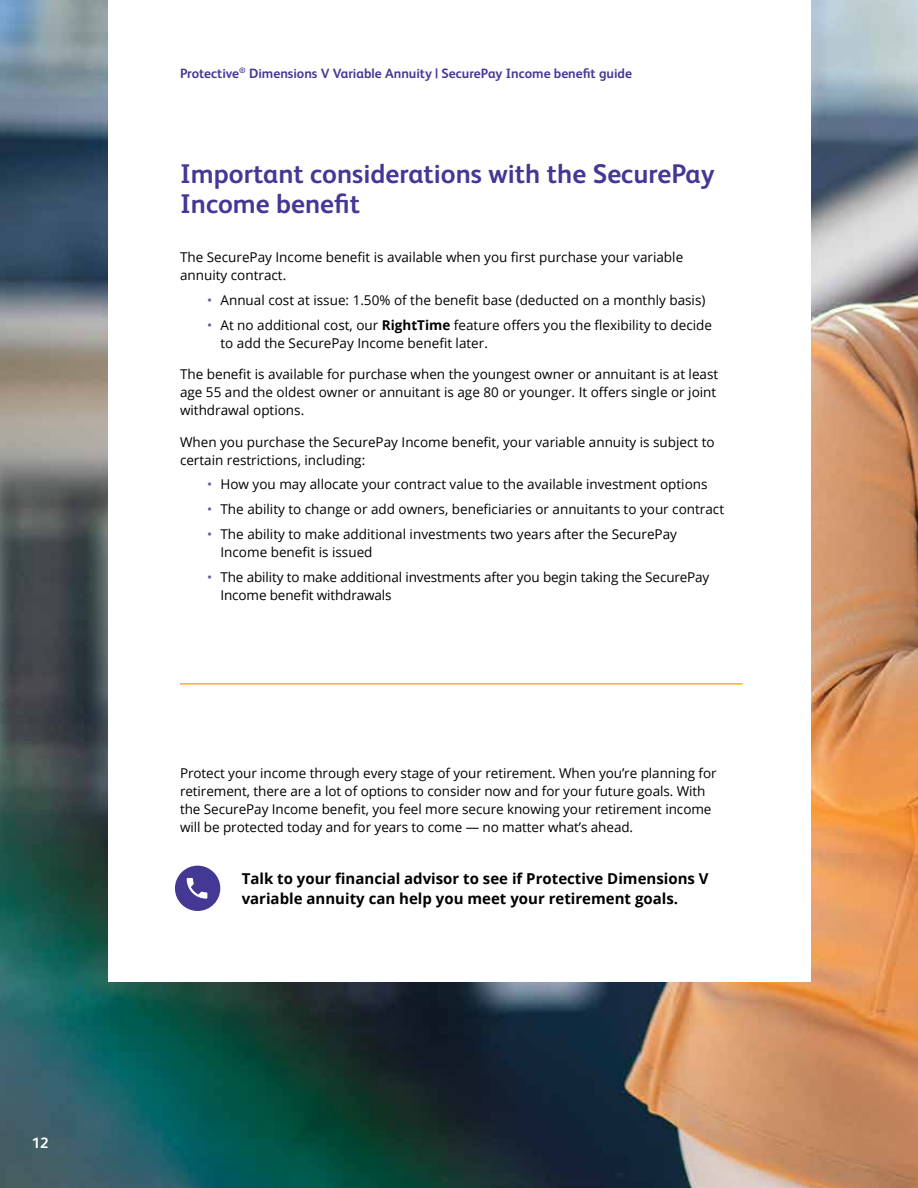
<style>
.page{position:relative;width:918px;height:1188px;background:#fff}
.page>*{position:absolute;margin:0;border:0;box-sizing:border-box;transform-origin:0 0}
.t1{font:700 27px/30px "FS Albert Pro";color:#443895}
.t2{font:700 15px/19.5px "Open Sans";color:#000}
.t3{font:700 15px "FS Albert Pro";color:#fff}
.t4{font:13.5px/18px "Open Sans";color:#000}
.t5{font:700 13.5px "FS Albert Pro";color:#443895}
.s1{color:#6756a5}
.s2{font-weight:700}
</style>
<div class="page">
<img style="left:0;top:0;width:918px;height:1188px">
<div style="left:108px;top:0;width:702px;height:982px;background:#fff"></div>
<div style="left:175px;top:866px;width:45px;height:45px;background:#443895;border-radius:50%"></div>
<svg style="left:187px;top:878px;width:20px;height:21px"></svg>
<hr style="left:180px;top:683px;width:562px;height:2px;background:#fcaf17">
<p class="t3" style="left:32px;top:1132px;width:18px">12</p>
<p class="t5" style="left:180px;top:64px;width:454px">Protective<sup>®</sup> Dimensions V Variable Annuity | SecurePay Income benefit guide</p>
<h1 class="t1" style="left:180px;top:157px;width:536px">Important considerations with the SecurePay<br>Income benefit</h1>
<p class="t4" style="left:180px;top:248px;width:505px">The SecurePay Income benefit is available when you first purchase your variable annuity contract.</p>
<p class="t4" style="left:207px;top:291px;width:500px"><span class="s1">•</span> Annual cost at issue: 1.50% of the benefit base (deducted on a monthly basis)</p>
<p class="t4" style="left:220px;top:316px;width:493px;text-indent:-14px"><span class="s1">•</span> At no additional cost, our <span class="s2">RightTime</span> feature offers you the flexibility to decide to add the SecurePay Income benefit later.</p>
<p class="t4" style="left:180px;top:365px;width:540px">The benefit is available for purchase when the youngest owner or annuitant is at least age 55 and the oldest owner or annuitant is age 80 or younger. It offers single or joint withdrawal options.</p>
<p class="t4" style="left:180px;top:433px;width:536px">When you purchase the SecurePay Income benefit, your variable annuity is subject to certain restrictions, including:</p>
<p class="t4" style="left:207px;top:475px;width:502px"><span class="s1">•</span> How you may allocate your contract value to the available investment options</p>
<p class="t4" style="left:207px;top:500px;width:519px"><span class="s1">•</span> The ability to change or add owners, beneficiaries or annuitants to your contract</p>
<p class="t4" style="left:220px;top:525px;width:458px;text-indent:-14px"><span class="s1">•</span> The ability to make additional investments two years after the SecurePay<br>Income benefit is issued</p>
<p class="t4" style="left:220px;top:567px;width:490px;text-indent:-14px"><span class="s1">•</span> The ability to make additional investments after you begin taking the SecurePay<br>Income benefit withdrawals</p>
<p class="t4" style="left:180px;top:764px;width:538px">Protect your income through every stage of your retirement. When you’re planning for retirement, there are a lot of options to consider now and for your future goals. With the SecurePay Income benefit, you feel more secure knowing your retirement income will be protected today and for years to come — no matter what’s ahead.</p>
<p class="t2" style="left:242px;top:869px;width:468px">Talk to your financial advisor to see if Protective Dimensions V variable annuity can help you meet your retirement goals.</p>
</div>
